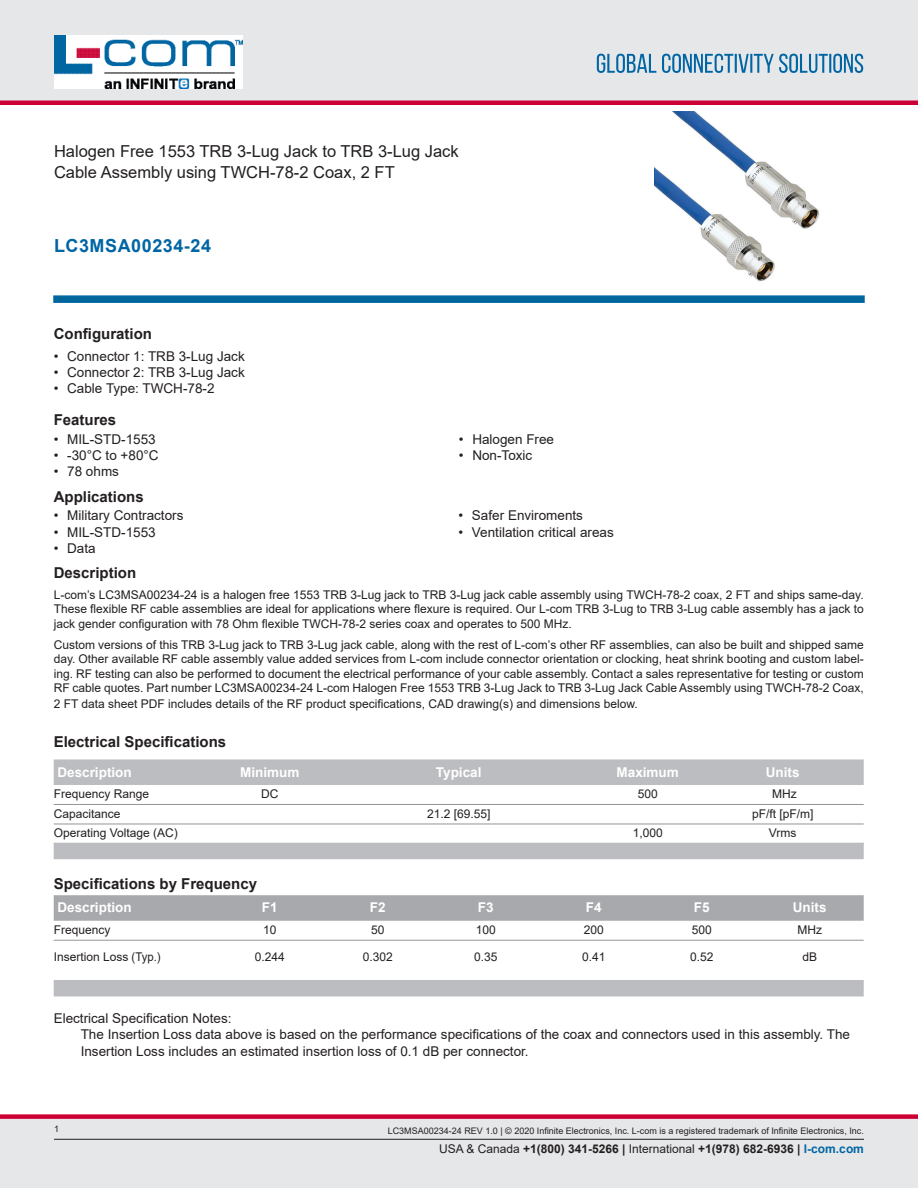
<style>
.page{position:relative;width:918px;height:1188px;background:#fff}
.page>*{position:absolute;margin:0;border:0;box-sizing:border-box;transform-origin:0 0}
.PN{font:700 18px "Arial";letter-spacing:.03em;color:#0065a4}
.Web_Description_Para{font:16.5px/21px "Arial";color:#231f20}
.Head1{font:700 15px "Arial";color:#231f20}
.LCOM_Table_Body_Low{font:700 15px "Arial";color:#231f20}
.Specs_Para{font:13.5px/16.2px "Arial";color:#231f20}
.LCOM_Table_Header_Lo{font:700 13.5px "Arial";color:#fff}
.Table_Header_Frequen{font:700 13.5px "Arial";color:#fff}
.MarketingDescription{font:12px/14.4px "Arial";color:#231f20;text-align:justify}
.LCOM_Table_Body_Low-2{font:12px "Arial";color:#231f20}
.Table_Body_Frequency{font:12px "Arial";color:#231f20}
.t1{font:700 12px "Arial";color:#231f20}
.t2{font:9px "Arial";color:#231f20}
.s1{font-weight:400}
.s2{color:#0065a4}
</style>
<div class="page">
<svg style="left:53px;top:295px;width:812px;height:8px;background:#0f6ea3"></svg>
<img style="left:655px;top:111px;width:165px;height:171px">
<div style="left:54px;top:759px;width:810px;height:26px;background:#bcbdc0"></div>
<hr style="left:54px;top:804px;width:810px;height:1px;background:#939598">
<hr style="left:54px;top:824px;width:810px;height:1px;background:#939598">
<div style="left:54px;top:843px;width:810px;height:16px;background:#bcbdc0"></div>
<div style="left:54px;top:895px;width:810px;height:26px;background:#a8a9ad"></div>
<hr style="left:54px;top:940px;width:810px;height:1px;background:#939598">
<div style="left:54px;top:980px;width:810px;height:16px;background:#bcbdc0"></div>
<div style="left:0;top:1119px;width:918px;height:69px;background:#e6e7e9"></div>
<div style="left:0;top:1114px;width:918px;height:5px;background:#c03"></div>
<div style="left:0;top:0;width:918px;height:102px;background:#e6e7e9"></div>
<div style="left:0;top:100px;width:918px;height:5px;background:#c03"></div>
<hr style="left:54px;top:1139px;width:810px;height:1px;background:#231f20">
<svg style="left:597px;top:54px;width:266px;height:19px"></svg>
<h1 class="Web_Description_Para" style="left:54px;top:141px;width:406px">Halogen Free 1553 TRB 3-Lug Jack to TRB 3-Lug Jack<br>Cable Assembly using TWCH-78-2 Coax, 2 FT</h1>
<p class="PN" style="left:54px;top:233px;width:159px">LC3MSA00234-24</p>
<p class="Head1" style="left:54px;top:323px;width:100px">Configuration</p>
<p class="Specs_Para" style="left:54px;top:348px;width:193px">• Connector 1: TRB 3-Lug Jack</p>
<p class="Specs_Para" style="left:54px;top:364px;width:193px">• Connector 2: TRB 3-Lug Jack</p>
<p class="Specs_Para" style="left:54px;top:380px;width:162px">• Cable Type: TWCH-78-2</p>
<p class="Head1" style="left:54px;top:410px;width:64px">Features</p>
<p class="Specs_Para" style="left:54px;top:431px;width:104px">• MIL-STD-1553</p>
<p class="Specs_Para" style="left:54px;top:447px;width:106px">• -30°C to +80°C</p>
<p class="Specs_Para" style="left:54px;top:463px;width:67px">• 78 ohms</p>
<p class="Head1" style="left:54px;top:486px;width:92px">Applications</p>
<p class="Specs_Para" style="left:54px;top:508px;width:131px">• Military Contractors</p>
<p class="Specs_Para" style="left:54px;top:524px;width:104px">• MIL-STD-1553</p>
<p class="Specs_Para" style="left:54px;top:540px;width:44px">• Data</p>
<p class="Specs_Para" style="left:459px;top:431px;width:97px">• Halogen Free</p>
<p class="Specs_Para" style="left:459px;top:447px;width:75px">• Non-Toxic</p>
<p class="Specs_Para" style="left:458px;top:508px;width:126px">• Safer Enviroments</p>
<p class="Specs_Para" style="left:458px;top:524px;width:157px">• Ventilation critical areas</p>
<p class="Head1" style="left:54px;top:562px;width:84px">Description</p>
<p class="MarketingDescription" style="left:54px;top:587px;width:811px">L-com’s LC3MSA00234-24 is a halogen free 1553 TRB 3-Lug jack to TRB 3-Lug jack cable assembly using TWCH-78-2 coax, 2 FT and ships same-day.<br>These flexible RF cable assemblies are ideal for applications where flexure is required. Our L-com TRB 3-Lug to TRB 3-Lug cable assembly has a jack to jack gender configuration with 78 Ohm flexible TWCH-78-2 series coax and operates to 500 MHz.</p>
<p class="MarketingDescription" style="left:54px;top:637px;width:811px">Custom versions of this TRB 3-Lug jack to TRB 3-Lug jack cable, along with the rest of L-com’s other RF assemblies, can also be built and shipped same day. Other available RF cable assembly value added services from L-com include connector orientation or clocking, heat shrink booting and custom label&shy;ing. RF testing can also be performed to document the electrical performance of your cable assembly. Contact a sales representative for testing or custom RF cable quotes. Part number LC3MSA00234-24 L-com Halogen Free 1553 TRB 3-Lug Jack to TRB 3-Lug Jack Cable Assembly using TWCH-78-2 Coax,</p>
<p class="MarketingDescription" style="left:54px;top:697px;width:586px">2 FT data sheet PDF includes details of the RF product specifications, CAD drawing(s) and dimensions below.</p>
<p class="Head1" style="left:54px;top:731px;width:174px">Electrical Specifications</p>
<p class="LCOM_Table_Header_Lo" style="left:57px;top:762px;width:76px">Description</p>
<p class="LCOM_Table_Header_Lo" style="left:240px;top:762px;width:61px">Minimum</p>
<p class="LCOM_Table_Header_Lo" style="left:436px;top:762px;width:47px">Typical</p>
<p class="LCOM_Table_Header_Lo" style="left:617px;top:762px;width:64px">Maximum</p>
<p class="LCOM_Table_Header_Lo" style="left:766px;top:762px;width:35px">Units</p>
<p class="LCOM_Table_Body_Low-2" style="left:54px;top:786px;width:97px">Frequency Range</p>
<p class="LCOM_Table_Body_Low-2" style="left:261px;top:786px;width:19px">DC</p>
<p class="LCOM_Table_Body_Low-2" style="left:638px;top:786px;width:22px">500</p>
<p class="LCOM_Table_Body_Low-2" style="left:772px;top:786px;width:26px">MHz</p>
<p class="LCOM_Table_Body_Low-2" style="left:54px;top:806px;width:68px">Capacitance</p>
<p class="LCOM_Table_Body_Low-2" style="left:427px;top:806px;width:65px">21.2 [69.55]</p>
<p class="LCOM_Table_Body_Low-2" style="left:752px;top:806px;width:63px">pF/ft [pF/m]</p>
<p class="LCOM_Table_Body_Low-2" style="left:54px;top:825px;width:126px">Operating Voltage (AC)</p>
<p class="LCOM_Table_Body_Low-2" style="left:633px;top:825px;width:32px">1,000</p>
<p class="LCOM_Table_Body_Low-2" style="left:769px;top:825px;width:29px">Vrms</p>
<p class="LCOM_Table_Body_Low" style="left:54px;top:873px;width:205px">Specifications by Frequency</p>
<p class="Table_Header_Frequen" style="left:57px;top:898px;width:76px">Description</p>
<p class="Table_Header_Frequen" style="left:262px;top:898px;width:17px">F1</p>
<p class="Table_Header_Frequen" style="left:370px;top:898px;width:17px">F2</p>
<p class="Table_Header_Frequen" style="left:478px;top:898px;width:17px">F3</p>
<p class="Table_Header_Frequen" style="left:586px;top:898px;width:17px">F4</p>
<p class="Table_Header_Frequen" style="left:694px;top:898px;width:17px">F5</p>
<p class="Table_Header_Frequen" style="left:793px;top:898px;width:35px">Units</p>
<p class="Table_Body_Frequency" style="left:54px;top:922px;width:58px">Frequency</p>
<p class="Table_Body_Frequency" style="left:263px;top:922px;width:15px">10</p>
<p class="Table_Body_Frequency" style="left:371px;top:922px;width:15px">50</p>
<p class="Table_Body_Frequency" style="left:476px;top:922px;width:22px">100</p>
<p class="Table_Body_Frequency" style="left:584px;top:922px;width:22px">200</p>
<p class="Table_Body_Frequency" style="left:692px;top:922px;width:22px">500</p>
<p class="Table_Body_Frequency" style="left:797px;top:922px;width:26px">MHz</p>
<p class="Table_Body_Frequency" style="left:54px;top:949px;width:109px">Insertion Loss (Typ.)</p>
<p class="Table_Body_Frequency" style="left:255px;top:949px;width:32px">0.244</p>
<p class="Table_Body_Frequency" style="left:363px;top:949px;width:32px">0.302</p>
<p class="Table_Body_Frequency" style="left:474px;top:949px;width:25px">0.35</p>
<p class="Table_Body_Frequency" style="left:582px;top:949px;width:25px">0.41</p>
<p class="Table_Body_Frequency" style="left:690px;top:949px;width:25px">0.52</p>
<p class="Table_Body_Frequency" style="left:802px;top:949px;width:16px">dB</p>
<p class="Specs_Para" style="left:54px;top:1010px;width:179px">Electrical Specification Notes:</p>
<p class="Specs_Para" style="left:81px;top:1026px;width:771px">The Insertion Loss data above is based on the performance specifications of the coax and connectors used in this assembly. The<br>Insertion Loss includes an estimated insertion loss of 0.1 dB per connector.</p>
<p class="t2" style="left:54px;top:1123px;width:7px">1</p>
<p class="t2" style="left:388px;top:1125px;width:478px">LC3MSA00234-24 REV 1.0 | © 2020 Infinite Electronics, Inc. L-com is a registered trademark of Infinite Electronics, Inc.</p>
<p class="t1" style="left:439px;top:1140px;width:426px"><span class="s1">USA &amp; Canada</span> +1(800) 341-5266 | <span class="s1">International</span> +1(978) 682-6936 | <span class="s2">l-com.com</span></p>
</div>
